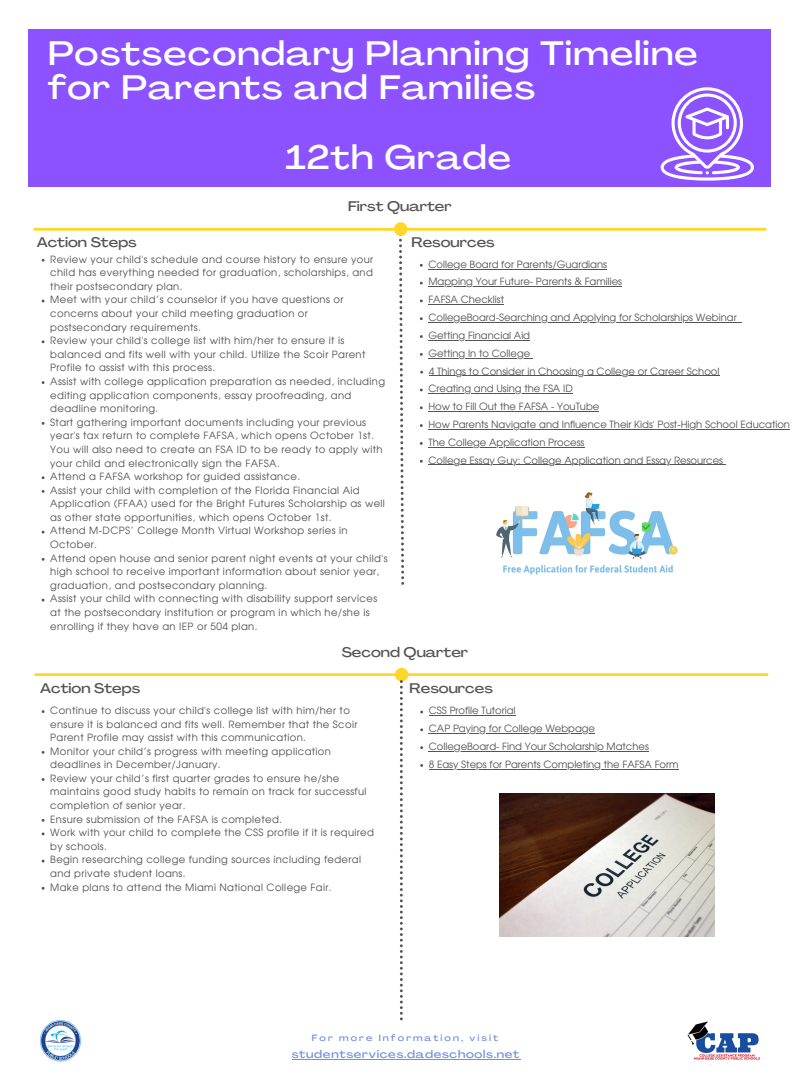
<style>
.page{position:relative;width:810px;height:1080px;background:#fff}
.page>*{position:absolute;margin:0;border:0;box-sizing:border-box;transform-origin:0 0}
.t1{font:500 expanded 33.5px/34.7px "Agrandir";letter-spacing:.035em;color:#fff}
.t2{font:500 expanded 13.75px "Agrandir";color:#545454}
.t3{font:500 expanded 11px "Agrandir";letter-spacing:.065em;color:#6f91dd}
.t4{font:10px/13.6px "Evolventa";letter-spacing:.04em;color:#545454}
.t5{font:10px/17.8px "Evolventa";color:#545454}
.t6{font:500 expanded 8.94px "Agrandir";letter-spacing:.225em;color:#6f91dd}
</style>
<div class="page">
<div style="left:29px;top:30px;width:742px;height:157px;background:#8c52ff"></div>
<svg style="left:399px;top:238px;width:5px;height:347px"></svg>
<svg style="left:661px;top:87px;width:93px;height:94px"></svg>
<hr style="left:35px;top:228px;width:364px;height:3px;background:#ffd728">
<div style="left:394px;top:222px;width:14px;height:14px;background:#ffd728;border-radius:50%"></div>
<hr style="left:401px;top:228px;width:364px;height:3px;background:#ffd728">
<hr style="left:404px;top:673px;width:363px;height:3px;background:#ffd728">
<div style="left:395px;top:668px;width:13px;height:13px;background:#ffd728;border-radius:50%"></div>
<hr style="left:36px;top:673px;width:363px;height:3px;background:#ffd728">
<svg style="left:400px;top:680px;width:3px;height:340px"></svg>
<img style="left:687px;top:1021px;width:74px;height:39px">
<img style="left:40px;top:1020px;width:41px;height:42px">
<img style="left:496px;top:492px;width:182px;height:83px">
<img style="left:499px;top:794px;width:216px;height:143px">
<hr style="left:292px;top:1059px;width:228px;height:1px;background:#6f91dd">
<hr style="left:428px;top:269px;width:179px;height:1px;background:#545454">
<hr style="left:428px;top:286px;width:194px;height:1px;background:#545454">
<hr style="left:428px;top:304px;width:76px;height:1px;background:#545454">
<hr style="left:428px;top:322px;width:309px;height:1px;background:#545454">
<hr style="left:428px;top:340px;width:102px;height:1px;background:#545454">
<hr style="left:428px;top:358px;width:102px;height:1px;background:#545454">
<hr style="left:429px;top:375px;width:290px;height:1px;background:#545454">
<hr style="left:428px;top:393px;width:145px;height:1px;background:#545454">
<hr style="left:428px;top:411px;width:171px;height:1px;background:#545454">
<hr style="left:428px;top:429px;width:362px;height:1px;background:#545454">
<hr style="left:428px;top:447px;width:157px;height:1px;background:#545454">
<hr style="left:429px;top:715px;width:87px;height:1px;background:#545454">
<hr style="left:429px;top:733px;width:166px;height:1px;background:#545454">
<hr style="left:429px;top:751px;width:220px;height:1px;background:#545454">
<hr style="left:429px;top:769px;width:250px;height:1px;background:#545454">
<hr style="left:428px;top:465px;width:295px;height:1px;background:#545454">
<h1 class="t1" style="left:48px;top:39px;width:651px">Postsecondary Planning Timeline for Parents and Families</h1>
<h2 class="t2" style="left:37px;top:237px;width:102px">Action Steps</h2>
<h1 class="t1" style="left:285px;top:143px;width:227px">12th Grade</h1>
<h2 class="t2" style="left:348px;top:201px;width:105px">First Quarter</h2>
<h2 class="t2" style="left:411px;top:237px;width:85px">Resources</h2>
<p class="t4" style="left:50px;top:253px;width:339px">Review your child's schedule and course history to ensure your child has everything needed for graduation, scholarships, and their postsecondary plan.<br>Meet with your child’s counselor if you have questions or concerns about your child meeting graduation or<br>postsecondary requirements.<br>Review your child's college list with him/her to ensure it is balanced and fits well with your child. Utilize the Scoir Parent Profile to assist with this process.<br>Assist with college application preparation as needed, including editing application components, essay proofreading, and deadline monitoring.<br>Start gathering important documents including your previous year's tax return to complete FAFSA, which opens October 1st.<br>You will also need to create an FSA ID to be ready to apply with your child and electronically sign the FAFSA.<br>Attend a FAFSA workshop for guided assistance.<br>Assist your child with completion of the Florida Financial Aid Application (FFAA) used for the Bright Futures Scholarship as well as other state opportunities, which opens October 1st.<br>Attend M-DCPS’ College Month Virtual Workshop series in October.<br>Attend open house and senior parent night events at your child's high school to receive important information about senior year, graduation, and postsecondary planning.<br>Assist your child with connecting with disability support services at the postsecondary institution or program in which he/she is enrolling if they have an IEP or 504 plan.</p>
<h2 class="t2" style="left:342px;top:647px;width:128px">Second Quarter</h2>
<p class="t5" style="left:428px;top:256px;width:363px">College Board for Parents/Guardians<br>Mapping Your Future- Parents &amp; Families<br>FAFSA Checklist<br>CollegeBoard-Searching and Applying for Scholarships Webinar<br>Getting Financial Aid<br>Getting In to College<br>4 Things to Consider in Choosing a College or Career School<br>Creating and Using the FSA ID<br>How to Fill Out the FAFSA - YouTube<br>How Parents Navigate and Influence Their Kids' Post-High School Education The College Application Process</p>
<p class="t5" style="left:428px;top:452px;width:296px">College Essay Guy: College Application and Essay Resources</p>
<h2 class="t2" style="left:40px;top:683px;width:102px">Action Steps</h2>
<h2 class="t2" style="left:410px;top:682px;width:85px">Resources</h2>
<p class="t4" style="left:50px;top:704px;width:325px">Continue to discuss your child's college list with him/her to ensure it is balanced and fits well. Remember that the Scoir Parent Profile may assist with this communication.<br>Monitor your child’s progress with meeting application deadlines in December/January.<br>Review your child’s first quarter grades to ensure he/she maintains good study habits to remain on track for successful completion of senior year.<br>Ensure submission of the FAFSA is completed.<br>Work with your child to complete the CSS profile if it is required by schools.<br>Begin researching college funding sources including federal and private student loans.<br>Make plans to attend the Miami National College Fair.</p>
<p class="t5" style="left:429px;top:702px;width:251px">CSS Profile Tutorial<br>CAP Paying for College Webpage<br>CollegeBoard- Find Your Scholarship Matches<br>8 Easy Steps for Parents Completing the FAFSA Form</p>
<p class="t6" style="left:312px;top:1035px;width:188px">For more Information, visit</p>
<p class="t3" style="left:292px;top:1049px;width:229px">studentservices.dadeschools.net</p>
</div>
